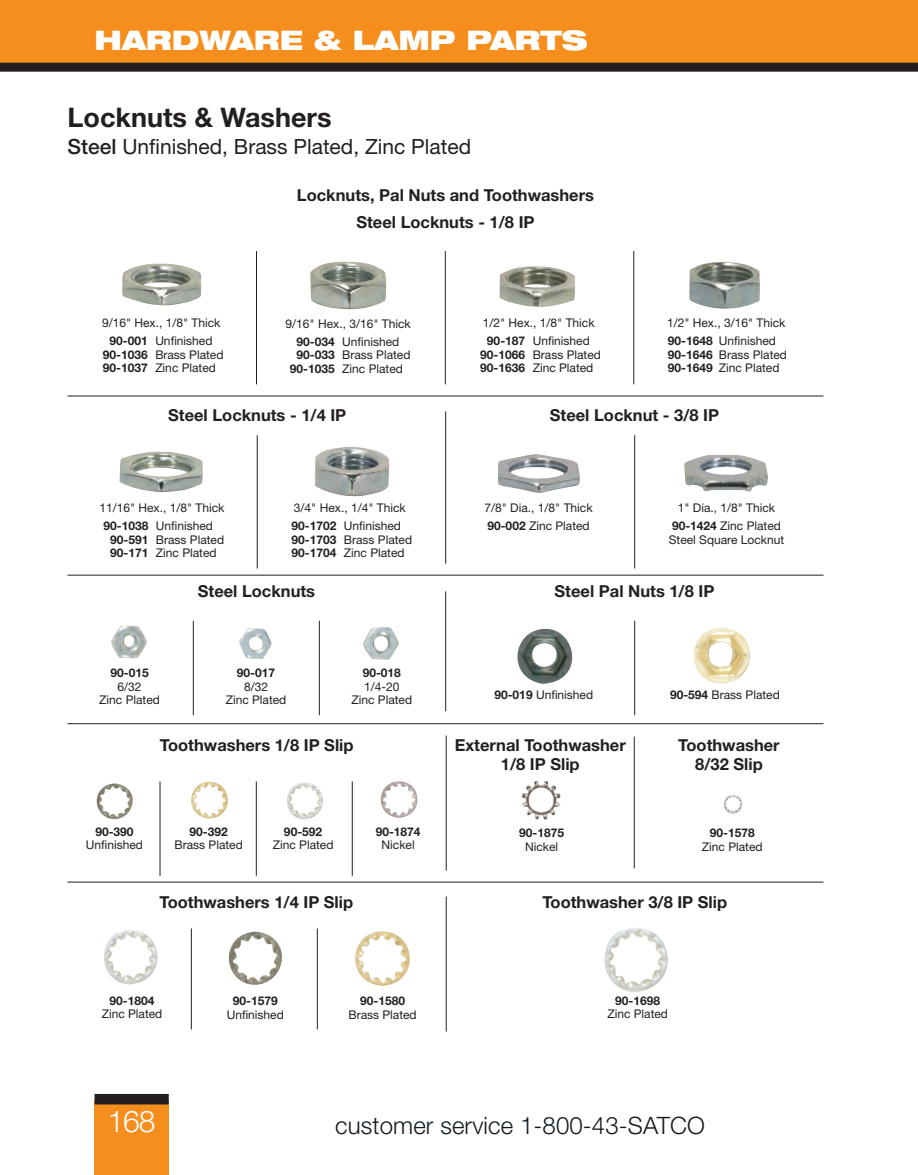
<style>
.page{position:relative;width:918px;height:1175px;background:#fff}
.page>*{position:absolute;margin:0;border:0;box-sizing:border-box;transform-origin:0 0}
.t1{font:300 30px "Helvetica Neue LT Std";color:#fff}
.t2{font:900 expanded 27px "Helvetica Neue LT Std";color:#fff}
.t3{font:700 27px "Helvetica Neue LT Std";color:#231f20}
.t4{font:300 24px "Helvetica Neue LT Std";letter-spacing:.005em;color:#101a21}
.t5{font:21px "Helvetica Neue LT Std";color:#231f20}
.t6{font:700 16.5px/19.5px "Helvetica Neue LT Std";color:#231f20;text-align:center}
.t7{font:12px/13.5px "Helvetica Neue LT Std";color:#231f20}
.t8{font:700 12px "Helvetica Neue LT Std";color:#231f20}
.s1{font-weight:500}
.s2{font-weight:700}
</style>
<div class="page">
<div style="left:0;top:0;width:918px;height:63px;background:#f68e1e"></div>
<div style="left:94px;top:1101px;width:75px;height:73px;background:#f68e1e"></div>
<div style="left:94px;top:1094px;width:75px;height:10px;background:#231f20"></div>
<div style="left:0;top:63px;width:918px;height:9px;background:#231f20"></div>
<img style="left:122px;top:263px;width:79px;height:43px">
<img style="left:310px;top:261px;width:76px;height:48px">
<img style="left:499px;top:266px;width:76px;height:41px">
<img style="left:689px;top:262px;width:71px;height:47px">
<img style="left:119px;top:451px;width:84px;height:41px">
<img style="left:315px;top:446px;width:74px;height:50px">
<img style="left:498px;top:454px;width:82px;height:39px">
<img style="left:684px;top:455px;width:84px;height:37px">
<img style="left:111px;top:625px;width:36px;height:34px">
<img style="left:517px;top:629px;width:56px;height:55px">
<img style="left:693px;top:627px;width:57px;height:56px">
<img style="left:239px;top:628px;width:33px;height:31px">
<img style="left:363px;top:627px;width:36px;height:32px">
<img style="left:96px;top:783px;width:37px;height:36px">
<img style="left:724px;top:795px;width:19px;height:18px">
<img style="left:191px;top:781px;width:37px;height:37px">
<img style="left:287px;top:782px;width:36px;height:37px">
<img style="left:104px;top:930px;width:54px;height:54px">
<img style="left:604px;top:928px;width:64px;height:64px">
<img style="left:228px;top:931px;width:54px;height:53px">
<img style="left:355px;top:931px;width:55px;height:55px">
<img style="left:521px;top:780px;width:40px;height:40px">
<img style="left:380px;top:781px;width:38px;height:37px">
<hr style="left:256px;top:251px;width:1px;height:133px;background:#231f20">
<hr style="left:445px;top:251px;width:1px;height:133px;background:#231f20">
<hr style="left:634px;top:251px;width:1px;height:133px;background:#231f20">
<hr style="left:68px;top:396px;width:756px;height:1px;background:#231f20">
<hr style="left:445px;top:411px;width:1px;height:152px;background:#231f20">
<hr style="left:68px;top:575px;width:756px;height:1px;background:#231f20">
<hr style="left:68px;top:723px;width:756px;height:1px;background:#231f20">
<hr style="left:445px;top:591px;width:1px;height:120px;background:#231f20">
<hr style="left:446px;top:735px;width:1px;height:135px;background:#231f20">
<hr style="left:68px;top:881px;width:756px;height:1px;background:#231f20">
<hr style="left:634px;top:736px;width:1px;height:132px;background:#231f20">
<hr style="left:446px;top:896px;width:1px;height:135px;background:#231f20">
<hr style="left:257px;top:435px;width:1px;height:133px;background:#231f20">
<hr style="left:634px;top:435px;width:1px;height:133px;background:#231f20">
<hr style="left:193px;top:621px;width:1px;height:94px;background:#231f20">
<hr style="left:319px;top:620px;width:1px;height:95px;background:#231f20">
<hr style="left:634px;top:620px;width:1px;height:95px;background:#231f20">
<hr style="left:160px;top:781px;width:1px;height:94px;background:#231f20">
<hr style="left:256px;top:781px;width:1px;height:94px;background:#231f20">
<hr style="left:352px;top:781px;width:1px;height:94px;background:#231f20">
<hr style="left:191px;top:928px;width:1px;height:101px;background:#231f20">
<hr style="left:317px;top:928px;width:1px;height:101px;background:#231f20">
<h2 class="t2" style="left:94px;top:23px;width:495px">HARDWARE &amp; LAMP PARTS</h2>
<h2 class="t3" style="left:68px;top:101px;width:266px">Locknuts &amp; Washers</h2>
<h3 class="t5" style="left:68px;top:134px;width:405px"><span class="s1">Steel</span> Unfinished, Brass Plated, Zinc Plated</h3>
<p class="t7" style="left:102px;top:313px;width:120px;line-height:18px;text-align:center">9/16" Hex., 1/8" Thick<br><span class="s2">90-001</span> Unfinished</p>
<p class="t7" style="left:103px;top:347px;width:122px"><span class="s2">90-1036</span> Brass Plated<br><span class="s2">90-1037</span> Zinc Plated</p>
<h3 class="t6" style="left:297px;top:181px;width:299px;line-height:27px">Locknuts, Pal Nuts and Toothwashers<br>Steel Locknuts - 1/8 IP</h3>
<p class="t7" style="left:286px;top:314px;width:127px;line-height:18px;text-align:center">9/16" Hex., 3/16" Thick<br><span class="s2">90-034</span> Unfinished</p>
<p class="t7" style="left:290px;top:348px;width:122px;text-indent:7px"><span class="s2">90-033</span> Brass Plated<br><span class="s2">90-1035</span> Zinc Plated</p>
<p class="t7" style="left:483px;top:313px;width:113px;line-height:18px;text-align:center">1/2" Hex., 1/8" Thick<br><span class="s2">90-187</span> Unfinished</p>
<p class="t7" style="left:480px;top:347px;width:122px"><span class="s2">90-1066</span> Brass Plated<br><span class="s2">90-1636</span> Zinc Plated</p>
<p class="t7" style="left:667px;top:313px;width:120px;line-height:18px">1/2" Hex., 3/16" Thick<br><span class="s2">90-1648</span> Unfinished</p>
<p class="t7" style="left:668px;top:347px;width:121px"><span class="s2">90-1646</span> Brass Plated<br><span class="s2">90-1649</span> Zinc Plated</p>
<h3 class="t6" style="left:168px;top:405px;width:180px">Steel Locknuts - 1/4 IP</h3>
<h3 class="t6" style="left:550px;top:405px;width:171px">Steel Locknut - 3/8 IP</h3>
<p class="t7" style="left:99px;top:499px;width:127px;line-height:18px;text-align:center">11/16" Hex., 1/8" Thick<br><span class="s2">90-1038</span> Unfinished</p>
<p class="t7" style="left:110px;top:532px;width:115px"><span class="s2">90-591</span> Brass Plated<br><span class="s2">90-171</span> Zinc Plated</p>
<p class="t7" style="left:291px;top:499px;width:116px;line-height:18px">3/4" Hex., 1/4" Thick<br><span class="s2">90-1702</span> Unfinished</p>
<p class="t7" style="left:291px;top:532px;width:122px"><span class="s2">90-1703</span> Brass Plated<br><span class="s2">90-1704</span> Zinc Plated</p>
<p class="t7" style="left:485px;top:499px;width:110px;line-height:18px">7/8" Dia., 1/8" Thick<br><span class="s2">90-002</span> Zinc Plated</p>
<p class="t7" style="left:672px;top:499px;width:110px;line-height:18px;text-align:center">1" Dia., 1/8" Thick<br><span class="s2">90-1424</span> Zinc Plated</p>
<p class="t7" style="left:669px;top:532px;width:117px">Steel Square Locknut</p>
<h3 class="t6" style="left:198px;top:580px;width:119px">Steel Locknuts</h3>
<h3 class="t6" style="left:555px;top:580px;width:161px">Steel Pal Nuts 1/8 IP</h3>
<p class="t8" style="left:111px;top:665px;width:40px">90-015</p>
<p class="t7" style="left:99px;top:679px;width:62px;text-align:center">6/32<br>Zinc Plated</p>
<p class="t8" style="left:237px;top:665px;width:40px">90-017</p>
<p class="t7" style="left:226px;top:679px;width:62px;text-align:center">8/32<br>Zinc Plated</p>
<p class="t8" style="left:363px;top:665px;width:40px">90-018</p>
<p class="t7" style="left:351px;top:679px;width:62px;text-align:center">1/4-20<br>Zinc Plated</p>
<p class="t7" style="left:494px;top:688px;width:100px"><span class="s2">90-019</span> Unfinished</p>
<p class="t7" style="left:670px;top:688px;width:111px"><span class="s2">90-594</span> Brass Plated</p>
<h3 class="t6" style="left:160px;top:734px;width:195px">Toothwashers 1/8 IP Slip</h3>
<h3 class="t6" style="left:455px;top:734px;width:173px">External Toothwasher<br>1/8 IP Slip</h3>
<h3 class="t6" style="left:678px;top:734px;width:103px">Toothwasher<br>8/32 Slip</h3>
<p class="t8" style="left:95px;top:824px;width:40px">90-390</p>
<p class="t7" style="left:86px;top:838px;width:59px">Unfinished</p>
<p class="t8" style="left:190px;top:824px;width:40px">90-392</p>
<p class="t7" style="left:175px;top:838px;width:70px">Brass Plated</p>
<p class="t8" style="left:284px;top:824px;width:40px">90-592</p>
<p class="t7" style="left:273px;top:838px;width:62px">Zinc Plated</p>
<p class="t8" style="left:376px;top:824px;width:46px">90-1874</p>
<p class="t7" style="left:382px;top:838px;width:35px">Nickel</p>
<p class="t8" style="left:519px;top:825px;width:46px">90-1875</p>
<p class="t7" style="left:525px;top:839px;width:35px">Nickel</p>
<p class="t8" style="left:710px;top:825px;width:46px">90-1578</p>
<p class="t7" style="left:702px;top:839px;width:62px">Zinc Plated</p>
<h3 class="t6" style="left:160px;top:891px;width:195px">Toothwashers 1/4 IP Slip</h3>
<h3 class="t6" style="left:542px;top:891px;width:186px">Toothwasher 3/8 IP Slip</h3>
<p class="t8" style="left:110px;top:993px;width:46px">90-1804</p>
<p class="t7" style="left:102px;top:1007px;width:62px">Zinc Plated</p>
<p class="t8" style="left:233px;top:993px;width:46px">90-1579</p>
<p class="t7" style="left:227px;top:1007px;width:59px">Unfinished</p>
<p class="t8" style="left:360px;top:993px;width:46px">90-1580</p>
<p class="t7" style="left:348px;top:1007px;width:70px">Brass Plated</p>
<p class="t8" style="left:615px;top:993px;width:46px">90-1698</p>
<p class="t7" style="left:607px;top:1007px;width:62px">Zinc Plated</p>
<h1 class="t1" style="left:108px;top:1103px;width:49px">168</h1>
<h3 class="t4" style="left:335px;top:1110px;width:371px">customer service 1-800-43-SATCO</h3>
</div>
